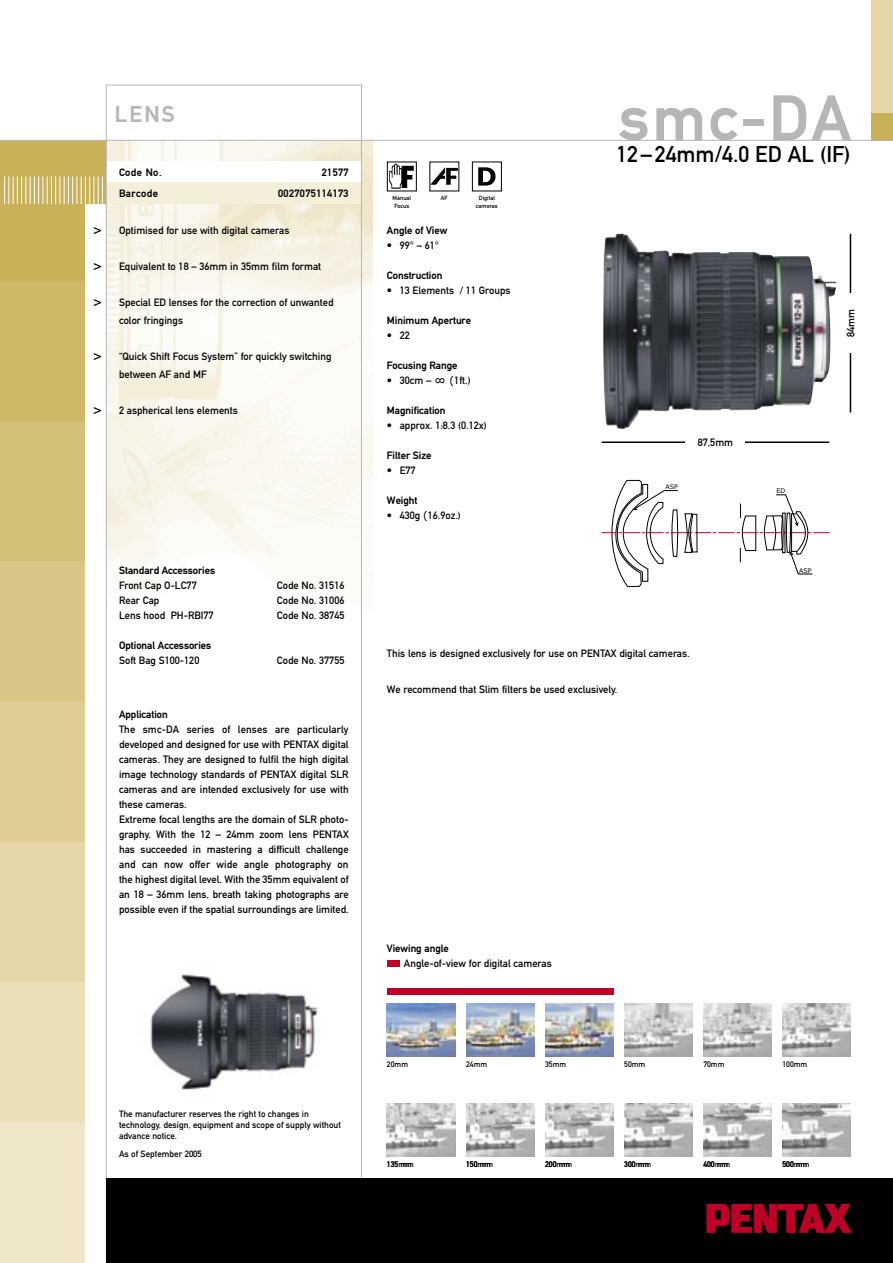
<style>
.page{position:relative;width:893px;height:1263px;background:#fff}
.page>*{position:absolute;margin:0;border:0;box-sizing:border-box;transform-origin:0 0}
.t1{font:700 63px "DIN Mittelschrift";color:#b6b6b6}
.t2{font:22.5px "DIN Mittelschrift";color:#000}
.t3{font:700 22.5px "DIN Mittelschrift";color:#b6b6b6}
.t4{font:700 13.5px "DIN Mittelschrift";color:#000}
.t5{font:10.5px/15px "DIN Mittelschrift";color:#000}
.t6{font:700 10.5px "DIN Mittelschrift";color:#000}
.t7{font:700 10.5px "DIN Mittelschrift";letter-spacing:.04em;color:#000}
.t8{font:9px/11.2px "DIN Mittelschrift";color:#000}
.t9{font:7.95px "DIN Mittelschrift";color:#000}
.t10{font:6.3px "Verdana";color:#000}
._3__Kurzbeschreibung{font:6px/7.5px "DIN Mittelschrift";color:#000;text-align:center}
.s1{font-size:10.35px}
.s2{font-family:"Verdana"}
</style>
<div class="page">
<img style="left:107px;top:141px;width:265px;height:465px">
<div style="left:872px;top:0;width:21px;height:113px;background:#e4d6a7"></div>
<div style="left:872px;top:113px;width:21px;height:27px;background:#c9b159"></div>
<div style="left:0;top:281px;width:85px;height:140px;background:#cfb968"></div>
<div style="left:0;top:421px;width:85px;height:140px;background:#d3c077"></div>
<div style="left:0;top:561px;width:85px;height:141px;background:#d8c686"></div>
<div style="left:0;top:702px;width:85px;height:140px;background:#dece96"></div>
<div style="left:0;top:842px;width:85px;height:140px;background:#e4d6a7"></div>
<div style="left:0;top:982px;width:85px;height:141px;background:#eadfb7"></div>
<div style="left:0;top:1123px;width:85px;height:140px;background:#efe6c8"></div>
<svg style="left:0;top:141px;width:106px;height:140px;background:#d1bc72"></svg>
<hr style="left:106px;top:85px;width:256px;height:1px;background:#b6b6b6">
<div style="left:106px;top:162px;width:255px;height:21px;background:#fff"></div>
<div style="left:106px;top:183px;width:255px;height:21px;background:#f5eeda"></div>
<hr style="left:361px;top:85px;width:1px;height:1178px;background:#b6b6b6">
<hr style="left:106px;top:85px;width:1px;height:1178px;background:#b6b6b6">
<hr style="left:0;top:140px;width:893px;height:1px;background:#b6b6b6">
<div style="left:106px;top:1178px;width:787px;height:85px;background:#000"></div>
<svg style="left:707px;top:1204px;width:144px;height:28px"></svg>
<img style="left:389px;top:164px;width:25px;height:25px">
<div style="left:387px;top:162px;width:30px;height:29px;border:1px solid #000"></div>
<svg style="left:478px;top:167px;width:17px;height:19px"></svg>
<div style="left:472px;top:162px;width:30px;height:29px;border:1px solid #000"></div>
<img style="left:431px;top:167px;width:26px;height:18px">
<img style="left:703px;top:1103px;width:68px;height:54px">
<img style="left:782px;top:1103px;width:68px;height:54px">
<div style="left:387px;top:960px;width:13px;height:6px;background:#be0027"></div>
<img style="left:150px;top:974px;width:169px;height:116px">
<div style="left:387px;top:989px;width:226px;height:6px;background:#be0027"></div>
<img style="left:703px;top:1003px;width:68px;height:54px">
<img style="left:387px;top:1003px;width:68px;height:54px">
<img style="left:466px;top:1003px;width:68px;height:54px">
<img style="left:545px;top:1003px;width:68px;height:54px">
<img style="left:624px;top:1003px;width:68px;height:54px">
<img style="left:782px;top:1003px;width:68px;height:54px">
<img style="left:387px;top:1103px;width:68px;height:54px">
<img style="left:466px;top:1103px;width:68px;height:54px">
<img style="left:545px;top:1103px;width:68px;height:54px">
<img style="left:624px;top:1103px;width:68px;height:54px">
<svg style="left:602px;top:480px;width:227px;height:107px"></svg>
<img style="left:603px;top:233px;width:234px;height:196px">
<hr style="left:850px;top:234px;width:1px;height:178px;background:#000">
<div style="left:842px;top:293px;width:17px;height:60px;background:#fff"></div>
<hr style="left:602px;top:441px;width:227px;height:2px;background:#000">
<div style="left:686px;top:434px;width:59px;height:17px;background:#fff"></div>
<p class="t3" style="left:115px;top:100px;width:62px">LENS</p>
<p class="t4" style="left:94px;top:221px;width:10px">&gt;</p>
<p class="t4" style="left:94px;top:257px;width:10px">&gt;</p>
<p class="t4" style="left:94px;top:293px;width:10px">&gt;</p>
<p class="t4" style="left:94px;top:347px;width:10px">&gt;</p>
<p class="t4" style="left:94px;top:401px;width:10px">&gt;</p>
<p class="t6" style="left:119px;top:166px;width:44px">Code No.</p>
<p class="t6" style="left:322px;top:166px;width:28px">21577</p>
<p class="t7" style="left:119px;top:187px;width:40px">Barcode</p>
<p class="t7" style="left:278px;top:187px;width:72px">0027075114173</p>
<p class="t5" style="left:119px;top:222px;width:172px">Optimised for use with digital cameras</p>
<p class="t5" style="left:119px;top:258px;width:204px">Equivalent to 18 – 36mm in 35mm film format</p>
<p class="t5" style="left:119px;top:293px;width:216px;line-height:18px">Special ED lenses for the correction of unwanted color fringings</p>
<p class="t5" style="left:119px;top:347px;width:214px;line-height:18px">“Quick Shift Focus System” for quickly switching between AF and MF</p>
<p class="t5" style="left:119px;top:402px;width:120px">2 aspherical lens elements</p>
<p class="t6" style="left:119px;top:564px;width:98px">Standard Accessories</p>
<p class="t5" style="left:119px;top:577px;width:79px">Front Cap O-LC77</p>
<p class="t5" style="left:277px;top:577px;width:69px">Code No. 31516</p>
<p class="t5" style="left:119px;top:592px;width:42px">Rear Cap</p>
<p class="t5" style="left:277px;top:592px;width:69px">Code No. 31006</p>
<p class="t5" style="left:119px;top:607px;width:96px">Lens hood PH-RBI77</p>
<p class="t5" style="left:277px;top:607px;width:69px">Code No. 38745</p>
<p class="t6" style="left:119px;top:639px;width:94px">Optional Accessories</p>
<p class="t5" style="left:119px;top:652px;width:82px">Soft Bag S100-120</p>
<p class="t5" style="left:277px;top:652px;width:69px">Code No. 37755</p>
<p class="t6" style="left:119px;top:708px;width:50px">Application</p>
<p class="t5" style="left:119px;top:722px;width:231px;text-align:justify">The smc-DA series of lenses are particularly developed and designed for use with PENTAX digital cameras. They are designed to fulfil the high digital image technology standards of PENTAX digital SLR cameras and are intended exclusively for use with these cameras.</p>
<p class="t5" style="left:119px;top:812px;width:231px;text-align:justify">Extreme focal lengths are the domain of SLR photo&shy;graphy. With the 12 – 24mm zoom lens PENTAX has succeeded in mastering a difficult challenge and can now offer wide angle photography on the highest digital level. With the 35mm equivalent of an 18 – 36mm lens, breath taking photographs are possible even if the spatial surroundings are limited.</p>
<p class="t8" style="left:119px;top:1108px;width:223px">The manufacturer reserves the right to changes in technology, design, equipment and scope of supply without advance notice.</p>
<p class="t8" style="left:119px;top:1148px;width:84px">As of September 2005</p>
<p class="t1" style="left:619px;top:81px;width:233px">smc-DA</p>
<p class="_3__Kurzbeschreibung" style="left:393px;top:194px;width:20px">Manual<br>Focus</p>
<p class="_3__Kurzbeschreibung" style="left:476px;top:194px;width:23px">Digital cameras</p>
<p class="_3__Kurzbeschreibung" style="left:441px;top:194px;width:8px">AF</p>
<p class="t6" style="left:387px;top:224px;width:62px">Angle of View</p>
<p class="t5" style="left:387px;top:237px;width:54px">• 99° – 61°</p>
<p class="t6" style="left:387px;top:269px;width:57px">Construction</p>
<p class="t5" style="left:387px;top:282px;width:125px">• 13 Elements / 11 Groups</p>
<p class="t6" style="left:387px;top:314px;width:86px">Minimum Aperture</p>
<p class="t5" style="left:387px;top:327px;width:24px">• 22</p>
<p class="t6" style="left:387px;top:359px;width:72px">Focusing Range</p>
<p class="t5" style="left:387px;top:372px;width:85px"><span class="s1">•</span> 30cm – <span class="s2">∞ (</span>1ft.)</p>
<p class="t6" style="left:387px;top:404px;width:60px">Magnification</p>
<p class="t5" style="left:387px;top:417px;width:101px">• approx. 1:8.3 (0.12x)</p>
<p class="t6" style="left:387px;top:449px;width:46px">Filter Size</p>
<p class="t5" style="left:387px;top:462px;width:30px">• E77</p>
<p class="t6" style="left:387px;top:494px;width:32px">Weight</p>
<p class="t5" style="left:387px;top:507px;width:75px"><span class="s1">•</span> 430g <span class="s2">(</span>16.9oz.)</p>
<p class="t2" style="left:616px;top:141px;width:236px">12 – 24mm/4.0 ED AL (IF)</p>
<p class="t10" style="left:665px;top:483px;width:14px">ASP</p>
<p class="t5" style="left:698px;top:435px;width:37px">87,5mm</p>
<p class="t5" style="left:843px;top:337px;width:29px;rotate:-90deg">84mm</p>
<p class="t10" style="left:776px;top:487px;width:10px">ED</p>
<p class="t10" style="left:799px;top:566px;width:14px">ASP</p>
<p class="t5" style="left:387px;top:645px;width:304px">This lens is designed exclusively for use on PENTAX digital cameras.</p>
<p class="t5" style="left:387px;top:681px;width:232px">We recommend that Slim filters be used exclusively.</p>
<p class="t6" style="left:387px;top:942px;width:63px">Viewing angle</p>
<p class="t5" style="left:404px;top:956px;width:149px">Angle-of-view for digital cameras</p>
<p class="t9" style="left:387px;top:1060px;width:23px">20mm</p>
<p class="t9" style="left:466px;top:1060px;width:23px">24mm</p>
<p class="t9" style="left:545px;top:1060px;width:23px">35mm</p>
<p class="t9" style="left:624px;top:1060px;width:23px">50mm</p>
<p class="t9" style="left:703px;top:1060px;width:23px">70mm</p>
<p class="t9" style="left:782px;top:1060px;width:26px">100mm</p>
<p class="t9" style="left:387px;top:1159px;width:26px">135mm</p>
<p class="t9" style="left:466px;top:1159px;width:26px">150mm</p>
<p class="t9" style="left:545px;top:1159px;width:26px">200mm</p>
<p class="t9" style="left:624px;top:1159px;width:26px">300mm</p>
<p class="t9" style="left:703px;top:1159px;width:26px">400mm</p>
<p class="t9" style="left:782px;top:1159px;width:26px">500mm</p>
<p class="t9" style="left:400px;top:1159px;width:15px">mm</p>
<p class="t9" style="left:480px;top:1159px;width:15px">mm</p>
<p class="t9" style="left:559px;top:1159px;width:15px">mm</p>
<p class="t9" style="left:638px;top:1159px;width:15px">mm</p>
<p class="t9" style="left:717px;top:1159px;width:15px">mm</p>
<p class="t9" style="left:796px;top:1159px;width:15px">mm</p>
</div>
